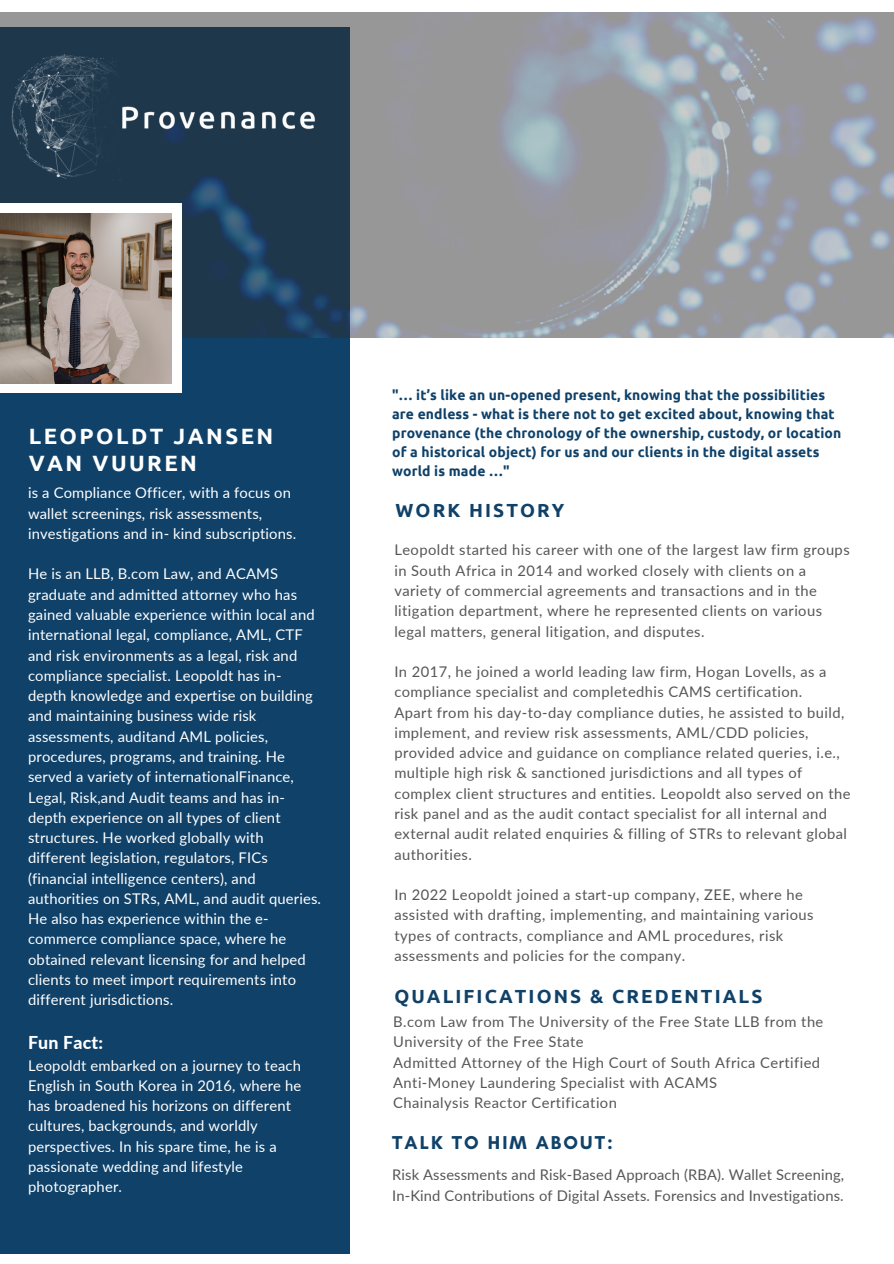
<style>
.page{position:relative;width:894px;height:1264px;background:#fff}
.page>*{position:absolute;margin:0;border:0;box-sizing:border-box;transform-origin:0 0}
.t1{font:700 22.2px/27px "Ubuntu";letter-spacing:.11em;color:#fff}
.t2{font:700 18.9px "Ubuntu";letter-spacing:.11em;color:#0f4169}
.t3{font:700 18.9px "Glacial Indifference";letter-spacing:.11em;color:#0f4169}
.t4{font:800 17.7px "Lato";letter-spacing:.01em;color:#fff}
.t5{font:14.7px/20.2px "Lato";letter-spacing:.03em;color:#565656}
.t6{font:14.7px/20.2px "Lato";letter-spacing:.01em;color:#fff}
.t7{font:14.7px/20.2px "Lato";letter-spacing:.01em;color:#565656}
.t8{font:700 13.95px/19.2px "Ubuntu";letter-spacing:.01em;color:#0f4169}
</style>
<div class="page">
<div style="left:0;top:27px;width:349px;height:1226px;background:#0f4169"></div>
<img style="left:0;top:12px;width:893px;height:326px">
<img style="left:1px;top:44px;width:326px;height:142px">
<div style="left:0;top:204px;width:181px;height:189px;background:#fff"></div>
<img style="left:0;top:213px;width:171px;height:170px">
<h1 class="t1" style="left:29px;top:422px;width:246px">LEOPOLDT JANSEN<br>VAN VUUREN</h1>
<p class="t6" style="left:28px;top:482px;width:269px">is a Compliance Officer, with a focus on wallet screenings, risk assessments, investigations and in- kind subscriptions.</p>
<p class="t6" style="left:28px;top:563px;width:294px">He is an LLB, B.com Law, and ACAMS graduate and admitted attorney who has gained valuable experience within local and international legal, compliance, AML, CTF and risk environments as a legal, risk and compliance specialist. Leopoldt has in&shy;depth knowledge and expertise on building and maintaining business wide risk assessments, auditand AML policies, procedures, programs, and training. He served a variety of internationalFinance, Legal, Risk,and Audit teams and has in&shy;depth experience on all types of client structures. He worked globally with different legislation, regulators, FICs (financial intelligence centers), and authorities on STRs, AML, and audit queries.<br>He also has experience within the e&shy;commerce compliance space, where he obtained relevant licensing for and helped clients to meet import requirements into different jurisdictions.</p>
<p class="t4" style="left:28px;top:1031px;width:76px">Fun Fact:</p>
<p class="t6" style="left:28px;top:1054px;width:275px">Leopoldt embarked on a journey to teach English in South Korea in 2016, where he has broadened his horizons on different cultures, backgrounds, and worldly perspectives. In his spare time, he is a passionate wedding and lifestyle photographer.</p>
<p class="t8" style="left:392px;top:385px;width:450px">"… it’s like an un-opened present, knowing that the possibilities are endless - what is there not to get excited about, knowing that provenance (the chronology of the ownership, custody, or location of a historical object) for us and our clients in the digital assets world is made …"</p>
<p class="t2" style="left:395px;top:499px;width:170px">WORK HISTORY</p>
<p class="t5" style="left:394px;top:539px;width:456px">Leopoldt started his career with one of the largest law firm groups in South Africa in 2014 and worked closely with clients on a variety of commercial agreements and transactions and in the litigation department, where he represented clients on various legal matters, general litigation, and disputes.</p>
<p class="t5" style="left:394px;top:661px;width:457px">In 2017, he joined a world leading law firm, Hogan Lovells, as a compliance specialist and completedhis CAMS certification.<br>Apart from his day-to-day compliance duties, he assisted to build, implement, and review risk assessments, AML/CDD policies, provided advice and guidance on compliance related queries, i.e., multiple high risk &amp; sanctioned jurisdictions and all types of complex client structures and entities. Leopoldt also served on the risk panel and as the audit contact specialist for all internal and external audit related enquiries &amp; filling of STRs to relevant global authorities.</p>
<p class="t5" style="left:394px;top:884px;width:420px">In 2022 Leopoldt joined a start-up company, ZEE, where he assisted with drafting, implementing, and maintaining various types of contracts, compliance and AML procedures, risk assessments and policies for the company.</p>
<p class="t2" style="left:394px;top:985px;width:369px">QUALIFICATIONS &amp; CREDENTIALS</p>
<p class="t5" style="left:393px;top:1011px;width:431px">B.com Law from The University of the Free State LLB from the University of the Free State<br>Admitted Attorney of the High Court of South Africa Certified Anti-Money Laundering Specialist with ACAMS<br>Chainalysis Reactor Certification</p>
<p class="t3" style="left:392px;top:1131px;width:222px">TALK TO HIM ABOUT:</p>
<p class="t7" style="left:392px;top:1164px;width:453px">Risk Assessments and Risk-Based Approach (RBA). Wallet Screening,<br>In-Kind Contributions of Digital Assets. Forensics and Investigations.</p>
</div>
